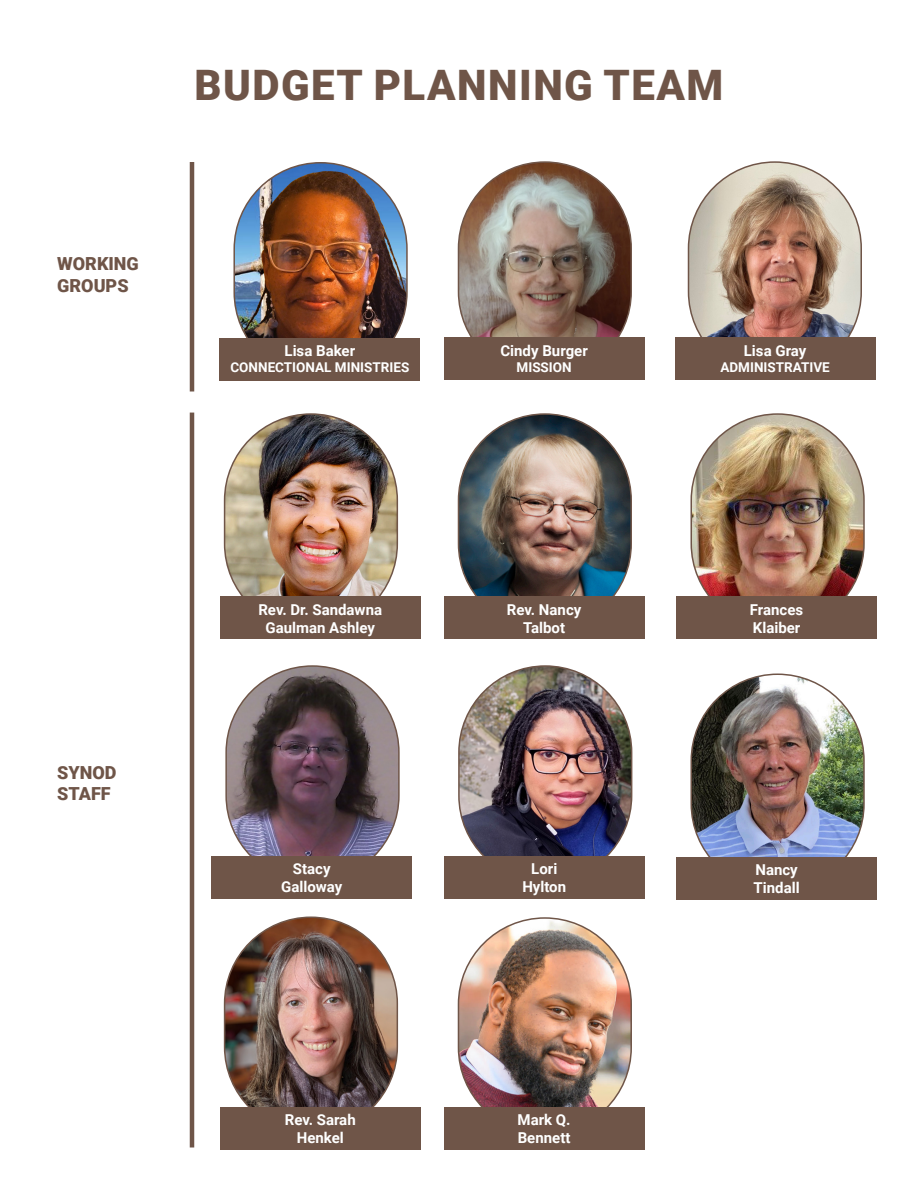
<style>
.page{position:relative;width:918px;height:1188px;background:#fff}
.page>*{position:absolute;margin:0;border:0;box-sizing:border-box;transform-origin:0 0}
.t1{font:900 42px "Roboto";letter-spacing:.035em;color:#6f5548}
.t2{font:900 18px/21.6px "Roboto";color:#6f5548}
.t3{font:700 15px "Roboto";color:#fff}
.t4{font:700 13.5px "Roboto";color:#fff}
</style>
<div class="page">
<img style="left:691px;top:414px;width:173px;height:216px;border-radius:86px">
<img style="left:691px;top:674px;width:173px;height:216px;border-radius:86px">
<img style="left:225px;top:414px;width:172px;height:216px;border-radius:86px">
<img style="left:458px;top:414px;width:173px;height:216px;border-radius:86px">
<img style="left:458px;top:918px;width:173px;height:216px;border-radius:86px">
<img style="left:459px;top:666px;width:173px;height:216px;border-radius:86px">
<img style="left:225px;top:917px;width:172px;height:216px;border-radius:86px">
<img style="left:228px;top:668px;width:169px;height:188px">
<img style="left:458px;top:162px;width:173px;height:216px;border-radius:86px">
<div style="left:444px;top:338px;width:200px;height:42px;background:#6f5548"></div>
<div style="left:444px;top:597px;width:200px;height:42px;background:#6f5548"></div>
<div style="left:212px;top:856px;width:200px;height:43px;background:#6f5548"></div>
<div style="left:444px;top:1107px;width:200px;height:43px;background:#6f5548"></div>
<img style="left:234px;top:163px;width:173px;height:216px;border-radius:86px">
<div style="left:220px;top:338px;width:200px;height:43px;background:#6f5548"></div>
<div style="left:676px;top:597px;width:201px;height:42px;background:#6f5548"></div>
<div style="left:676px;top:857px;width:201px;height:43px;background:#6f5548"></div>
<div style="left:444px;top:856px;width:200px;height:43px;background:#6f5548"></div>
<img style="left:688px;top:162px;width:173px;height:216px;border-radius:86px">
<div style="left:675px;top:338px;width:200px;height:42px;background:#6f5548"></div>
<div style="left:220px;top:597px;width:200px;height:42px;background:#6f5548"></div>
<div style="left:220px;top:1107px;width:200px;height:43px;background:#6f5548"></div>
<hr style="left:190px;top:162px;width:4px;height:230px;background:#6f5548">
<hr style="left:190px;top:413px;width:4px;height:734px;background:#6f5548">
<p class="t1" style="left:195px;top:55px;width:530px">BUDGET PLANNING TEAM</p>
<p class="t2" style="left:57px;top:252px;width:83px">WORKING</p>
<p class="t2" style="left:57px;top:274px;width:73px">GROUPS</p>
<p class="t3" style="left:285px;top:340px;width:72px">Lisa Baker</p>
<p class="t4" style="left:230px;top:358px;width:180px">CONNECTIONAL MINISTRIES</p>
<p class="t3" style="left:500px;top:340px;width:89px">Cindy Burger</p>
<p class="t4" style="left:517px;top:357px;width:57px">MISSION</p>
<p class="t3" style="left:744px;top:340px;width:64px">Lisa Gray</p>
<p class="t4" style="left:720px;top:357px;width:111px">ADMINISTRATIVE</p>
<p class="t2" style="left:57px;top:761px;width:61px">SYNOD<br>STAFF</p>
<p class="t3" style="left:258px;top:599px;width:125px">Rev. Dr. Sandawna</p>
<p class="t3" style="left:266px;top:617px;width:111px">Gaulman Ashley</p>
<p class="t3" style="left:507px;top:599px;width:76px">Rev. Nancy</p>
<p class="t3" style="left:523px;top:617px;width:44px">Talbot</p>
<p class="t3" style="left:293px;top:858px;width:39px">Stacy</p>
<p class="t3" style="left:281px;top:876px;width:63px">Galloway</p>
<p class="t3" style="left:531px;top:858px;width:28px">Lori</p>
<p class="t3" style="left:522px;top:876px;width:45px">Hylton</p>
<p class="t3" style="left:285px;top:1110px;width:72px">Rev. Sarah</p>
<p class="t3" style="left:297px;top:1128px;width:49px">Henkel</p>
<p class="t3" style="left:518px;top:1109px;width:55px">Mark Q.</p>
<p class="t3" style="left:518px;top:1127px;width:54px">Bennett</p>
<p class="t3" style="left:750px;top:599px;width:55px">Frances</p>
<p class="t3" style="left:753px;top:617px;width:49px">Klaiber</p>
<p class="t3" style="left:755px;top:859px;width:44px">Nancy</p>
<p class="t3" style="left:754px;top:877px;width:48px">Tindall</p>
</div>
